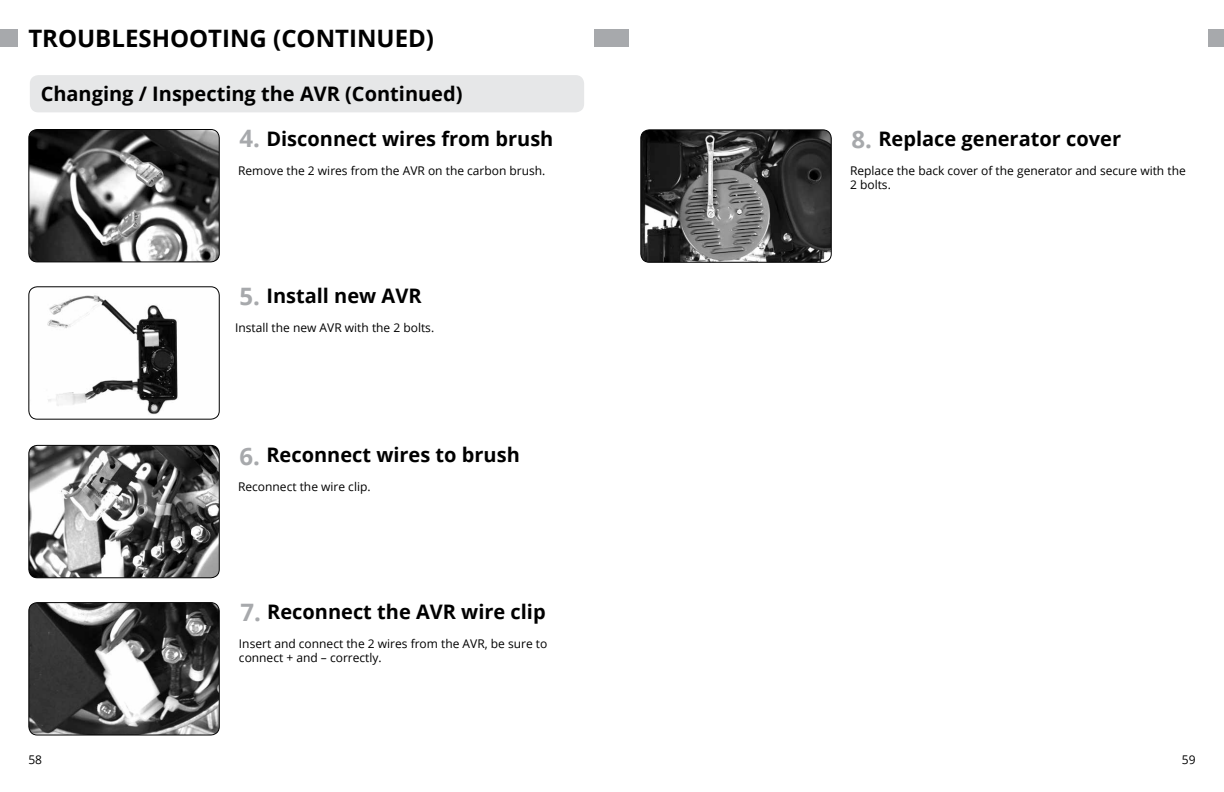
<style>
.page{position:relative;width:1224px;height:792px;background:#fff}
.page>*{position:absolute;margin:0;border:0;box-sizing:border-box;transform-origin:0 0}
.t1{font:700 24px "Open Sans";color:#000}
.t2{font:700 24px "Open Sans";color:#a7a9ac}
.t3{font:700 20px "Open Sans";color:#000}
.t4{font:12px/14px "Open Sans";color:#000}
.s1{font-size:24px;color:#a7a9ac}
</style>
<div class="page">
<div style="left:30px;top:75px;width:554px;height:37px;background:#e6e7e8;border-radius:9px"></div>
<img style="left:30px;top:603px;width:189px;height:131px">
<div style="left:28px;top:602px;width:192px;height:134px;border:1px solid #000;border-radius:9px"></div>
<img style="left:642px;top:131px;width:189px;height:130px">
<div style="left:640px;top:129px;width:192px;height:134px;border:1px solid #000;border-radius:9px"></div>
<div style="left:0;top:29px;width:17px;height:18px;background:#a7a9ac"></div>
<div style="left:595px;top:29px;width:34px;height:18px;background:#a7a9ac"></div>
<div style="left:1208px;top:29px;width:16px;height:18px;background:#a7a9ac"></div>
<img style="left:29px;top:130px;width:190px;height:132px">
<div style="left:28px;top:129px;width:192px;height:133px;border:1px solid #000;border-radius:9px"></div>
<img style="left:30px;top:288px;width:188px;height:130px">
<div style="left:28px;top:286px;width:192px;height:134px;border:1px solid #000;border-radius:9px"></div>
<img style="left:29px;top:445px;width:190px;height:133px">
<div style="left:28px;top:445px;width:192px;height:133px;border:1px solid #000;border-radius:9px"></div>
<h1 class="t1" style="left:28px;top:21px;width:407px">TROUBLESHOOTING (CONTINUED)</h1>
<h2 class="t3" style="left:41px;top:80px;width:423px">Changing / Inspecting the AVR (Continued)</h2>
<h1 class="t2" style="left:240px;top:122px;width:22px">4.</h1>
<h2 class="t3" style="left:266px;top:124px;width:289px">Disconnect wires from brush</h2>
<p class="t4" style="left:238px;top:163px;width:309px">Remove the 2 wires from the AVR on the carbon brush.</p>
<h1 class="t2" style="left:240px;top:279px;width:22px">5.</h1>
<h2 class="t3" style="left:266px;top:282px;width:157px">Install new AVR</h2>
<p class="t4" style="left:235px;top:320px;width:201px">Install the new AVR with the 2 bolts.</p>
<h2 class="t3" style="left:240px;top:440px;width:282px"><span class="s1">6.</span> Reconnect wires to brush</h2>
<p class="t4" style="left:238px;top:479px;width:134px">Reconnect the wire clip.</p>
<h1 class="t2" style="left:240px;top:595px;width:22px">7.</h1>
<h2 class="t3" style="left:267px;top:598px;width:280px">Reconnect the AVR wire clip</h2>
<p class="t4" style="left:239px;top:636px;width:310px">Insert and connect the 2 wires from the AVR, be sure to connect + and – correctly.</p>
<h1 class="t2" style="left:852px;top:122px;width:22px">8.</h1>
<h2 class="t3" style="left:878px;top:125px;width:244px">Replace generator cover</h2>
<p class="t4" style="left:850px;top:164px;width:337px">Replace the back cover of the generator and secure with the<br>2 bolts.</p>
<p class="t4" style="left:28px;top:752px;width:15px">58</p>
<p class="t4" style="left:1182px;top:752px;width:15px">59</p>
</div>
